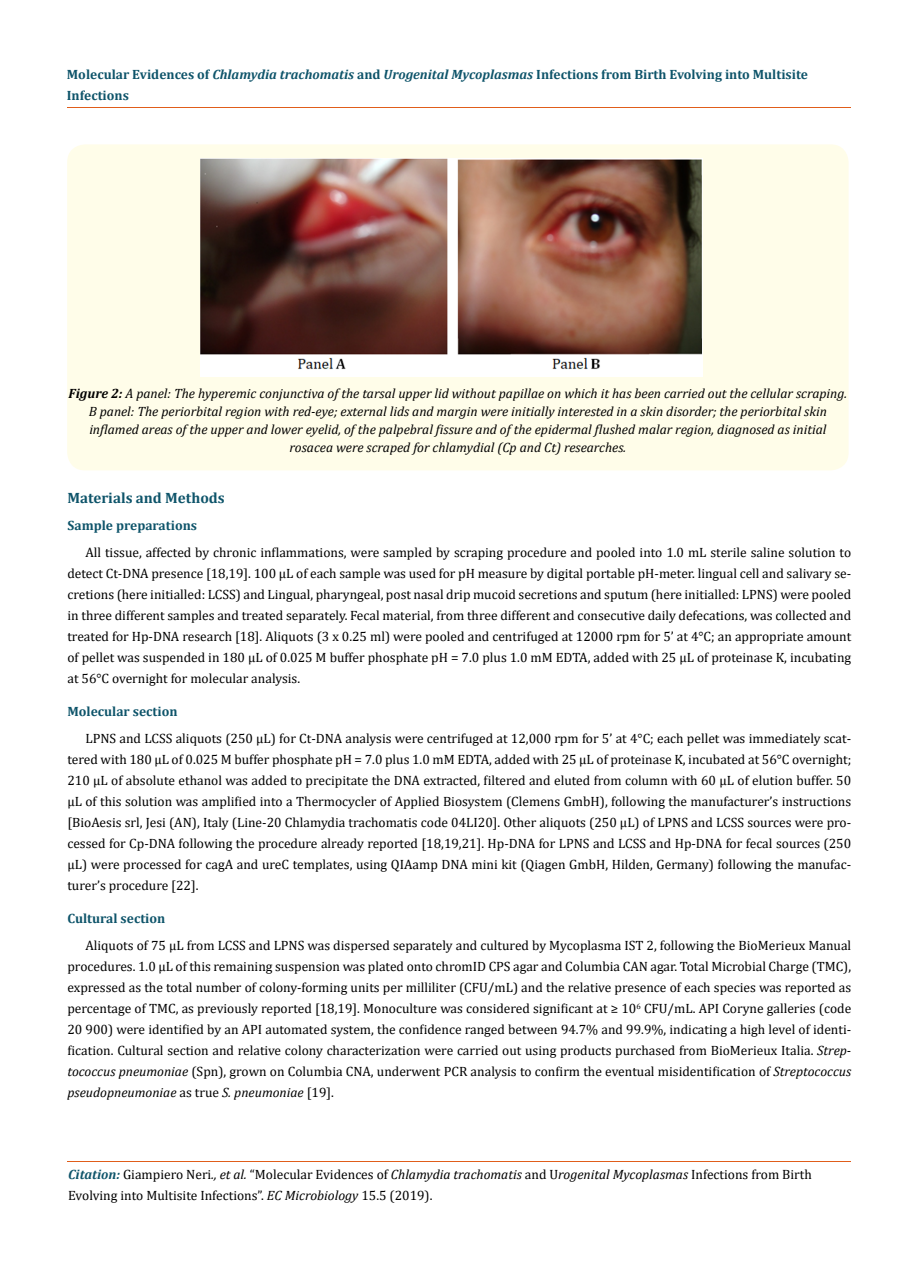
<style>
.page{position:relative;width:917px;height:1262px;background:#fff}
.page>*{position:absolute;margin:0;border:0;box-sizing:border-box;transform-origin:0 0}
.t1{font:700 15px "Cambria";color:#0e546a}
.t2{font:13.5px/21px "Cambria";color:#000;text-align:justify}
.t3{font:italic 13.5px/18px "Cambria";color:#000;text-align:center}
.t4{font:700 13.5px/21px "Cambria";color:#0e546a}
.s1{font-style:italic}
.s2{font-weight:700}
.s3{font-weight:700;font-style:italic;color:#0e546a}
</style>
<div class="page">
<hr style="left:67px;top:107px;width:783px;height:1px;background:#e05d1a">
<hr style="left:67px;top:1161px;width:784px;height:1px;background:#e05d1a">
<div style="left:67px;top:144px;width:781px;height:326px;background:#fffde9;border-radius:18px"></div>
<img style="left:200px;top:158px;width:502px;height:218px">
<p class="t4" style="left:67px;top:63px;width:742px">Molecular Evidences of <span class="s1">Chlamydia trachomatis</span> and <span class="s1">Urogenital Mycoplasmas</span> Infections from Birth Evolving into Multisite<br>Infections</p>
<p class="t3" style="left:69px;top:384px;width:780px"><span class="s2">Figure 2:</span> A panel: The hyperemic conjunctiva of the tarsal upper lid without papillae on which it has been carried out the cellular scraping.<br>B panel: The periorbital region with red-eye; external lids and margin were initially interested in a skin disorder; the periorbital skin inflamed areas of the upper and lower eyelid, of the palpebral fissure and of the epidermal flushed malar region, diagnosed as initial rosacea were scraped for chlamydial (Cp and Ct) researches.</p>
<p class="t1" style="left:67px;top:487px;width:159px">Materials and Methods</p>
<p class="t4" style="left:67px;top:514px;width:131px">Sample preparations</p>
<p class="t2" style="left:67px;top:542px;width:785px;text-indent:18px">All tissue, affected by chronic inflammations, were sampled by scraping procedure and pooled into 1.0 mL sterile saline solution to detect Ct-DNA presence [18,19]. 100 μL of each sample was used for pH measure by digital portable pH-meter. lingual cell and salivary se&shy;cretions (here initialled: LCSS) and Lingual, pharyngeal, post nasal drip mucoid secretions and sputum (here initialled: LPNS) were pooled in three different samples and treated separately. Fecal material, from three different and consecutive daily defecations, was collected and treated for Hp-DNA research [18]. Aliquots (3 x 0.25 ml) were pooled and centrifuged at 12000 rpm for 5’ at 4°C; an appropriate amount of pellet was suspended in 180 µL of 0.025 M buffer phosphate pH = 7.0 plus 1.0 mM EDTA, added with 25 µL of proteinase K, incubating at 56°C overnight for molecular analysis.</p>
<p class="t4" style="left:67px;top:700px;width:112px">Molecular section</p>
<p class="t2" style="left:67px;top:728px;width:785px;text-indent:18px">LPNS and LCSS aliquots (250 µL) for Ct-DNA analysis were centrifuged at 12,000 rpm for 5’ at 4°C; each pellet was immediately scat&shy;tered with 180 µL of 0.025 M buffer phosphate pH = 7.0 plus 1.0 mM EDTA, added with 25 µL of proteinase K, incubated at 56°C overnight; 210 µL of absolute ethanol was added to precipitate the DNA extracted, filtered and eluted from column with 60 µL of elution buffer. 50 µL of this solution was amplified into a Thermocycler of Applied Biosystem (Clemens GmbH), following the manufacturer’s instructions [BioAesis srl, Jesi (AN), Italy (Line-20 Chlamydia trachomatis code 04LI20]. Other aliquots (250 µL) of LPNS and LCSS sources were pro&shy;cessed for Cp-DNA following the procedure already reported [18,19,21]. Hp-DNA for LPNS and LCSS and Hp-DNA for fecal sources (250 µL) were processed for cagA and ureC templates, using QIAamp DNA mini kit (Qiagen GmbH, Hilden, Germany) following the manufac&shy;turer’s procedure [22].</p>
<p class="t4" style="left:67px;top:907px;width:99px">Cultural section</p>
<p class="t2" style="left:67px;top:935px;width:785px;text-indent:18px">Aliquots of 75 µL from LCSS and LPNS was dispersed separately and cultured by Mycoplasma IST 2, following the BioMerieux Manual procedures. 1.0 µL of this remaining suspension was plated onto chromID CPS agar and Columbia CAN agar. Total Microbial Charge (TMC), expressed as the total number of colony-forming units per milliliter (CFU/mL) and the relative presence of each species was reported as percentage of TMC, as previously reported [18,19]. Monoculture was considered significant at ≥ 10<sup>6</sup> CFU/mL. API Coryne galleries (code 20 900) were identified by an API automated system, the confidence ranged between 94.7% and 99.9%, indicating a high level of identi&shy;fication. Cultural section and relative colony characterization were carried out using products purchased from BioMerieux Italia. <span class="s1">Strep&shy;tococcus pneumoniae</span> (Spn), grown on Columbia CNA, underwent PCR analysis to confirm the eventual misidentification of <span class="s1">Streptococcus pseudopneumoniae</span> as true <span class="s1">S. pneumoniae</span> [19].</p>
<p class="t2" style="left:68px;top:1164px;width:745px"><span class="s3">Citation:</span> Giampiero Neri<span class="s1">., et al.</span> “Molecular Evidences of <span class="s1">Chlamydia trachomatis</span> and U<span class="s1">rogenital Mycoplasmas</span> Infections from Birth<br>Evolving into Multisite Infections”. <span class="s1">EC Microbiology</span> 15.5 (2019).</p>
</div>
